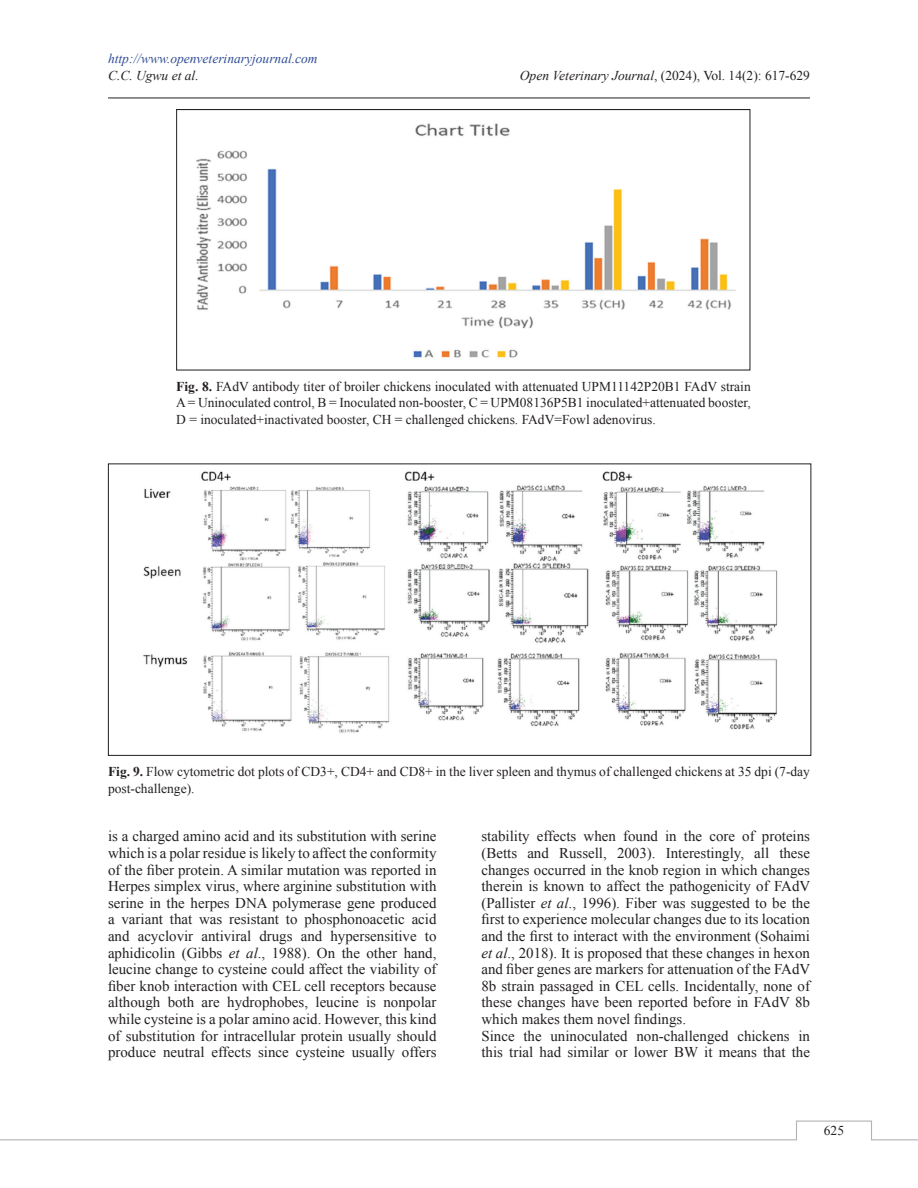
<style>
.page{position:relative;width:918px;height:1188px;background:#fff}
.page>*{position:absolute;margin:0;border:0;box-sizing:border-box;transform-origin:0 0}
.t1{font:15px/16.6px "Times New Roman";color:#231f20;text-align:justify}
.t2{font:13.5px/16.2px "Times New Roman";color:#231f20;text-align:justify}
.t3{font:italic 13.5px "Times New Roman";color:#304d94}
.t4{font:italic 13.5px "Times New Roman";color:#231f20}
.s1{font-style:italic}
.s2{font-weight:700}
</style>
<div class="page">
<hr style="left:108px;top:98px;width:702px;height:1px;background:#231f20">
<svg style="left:0;top:1120px;width:918px;height:21px"></svg>
<img style="left:196px;top:123px;width:540px;height:235px">
<div style="left:176px;top:109px;width:574px;height:261px;border:1px solid #231f20"></div>
<img style="left:143px;top:471px;width:635px;height:262px">
<p class="t3" style="left:108px;top:50px;width:211px">http://www.openveterinaryjournal.com</p>
<p class="t4" style="left:108px;top:66px;width:92px">C.C. Ugwu et al.</p>
<p class="t2" style="left:520px;top:67px;width:292px"><span class="s1">Open Veterinary Journal</span>, (2024), Vol. 14(2): 617-629</p>
<p class="t2" style="left:176px;top:378px;width:576px"><span class="s2">Fig. 8.</span> FAdV antibody titer of broiler chickens inoculated with attenuated UPM11142P20B1 FAdV strain A = Uninoculated control, B = Inoculated non-booster, C = UPM08136P5B1 inoculated+attenuated booster, D = inoculated+inactivated booster, CH = challenged chickens. FAdV=Fowl adenovirus.</p>
<p class="t2" style="left:108px;top:764px;width:704px"><span class="s2">Fig. 9.</span> Flow cytometric dot plots of CD3+, CD4+ and CD8+ in the liver spleen and thymus of challenged chickens at 35 dpi (7-day post-challenge).</p>
<p class="t1" style="left:108px;top:828px;width:330px">is a charged amino acid and its substitution with serine which is a polar residue is likely to affect the conformity of the fiber protein. A similar mutation was reported in Herpes simplex virus, where arginine substitution with serine in the herpes DNA polymerase gene produced a variant that was resistant to phosphonoacetic acid and acyclovir antiviral drugs and hypersensitive to aphidicolin (Gibbs <span class="s1">et al</span>., 1988). On the other hand, leucine change to cysteine could affect the viability of fiber knob interaction with CEL cell receptors because although both are hydrophobes, leucine is nonpolar while cysteine is a polar amino acid. However, this kind of substitution for intracellular protein usually should produce neutral effects since cysteine usually offers</p>
<p class="t1" style="left:482px;top:828px;width:330px;text-align:left">stability effects when found in the core of proteins (Betts and Russell, 2003). Interestingly, all these changes occurred in the knob region in which changes therein is known to affect the pathogenicity of FAdV (Pallister <span class="s1">et al</span>., 1996). Fiber was suggested to be the first to experience molecular changes due to its location and the first to interact with the environment (Sohaimi <span class="s1">et al</span>., 2018). It is proposed that these changes in hexon and fiber genes are markers for attenuation of the FAdV 8b strain passaged in CEL cells. Incidentally, none of these changes have been reported before in FAdV 8b which makes them novel findings.<br>Since the uninoculated non-challenged chickens in this trial had similar or lower BW it means that the</p>
<p class="t2" style="left:824px;top:1122px;width:22px">625</p>
</div>
